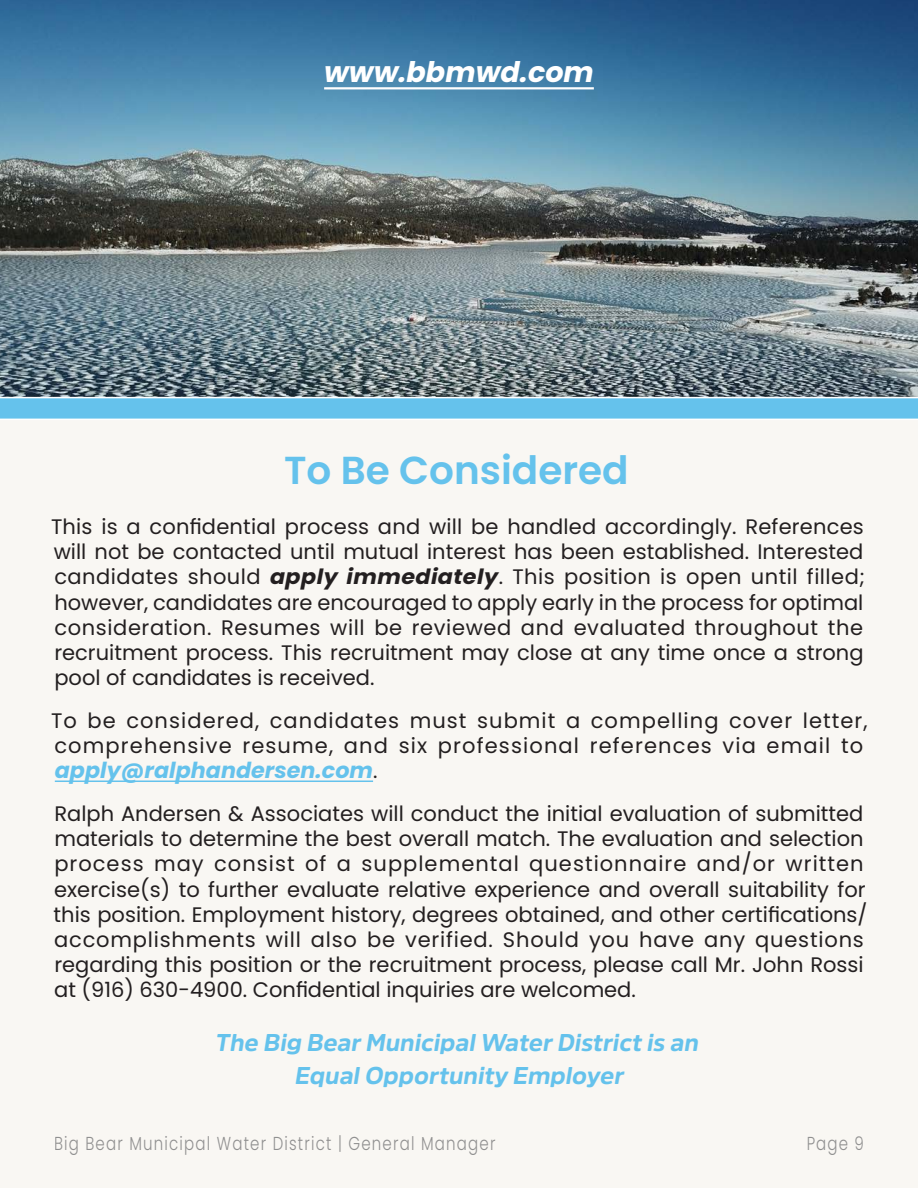
<style>
.page{position:relative;width:918px;height:1188px;background:#fff}
.page>*{position:absolute;margin:0;border:0;box-sizing:border-box;transform-origin:0 0}
.RA_Major_Heading{font:600 39px "Poppins";color:#65c2ec}
.t1{font:italic 700 28.35px "Poppins";color:#fff}
.RA_EEO{font:italic 700 24px/33px "Amsi Pro Normal";color:#65c2ec;text-align:center}
.t2{font:italic 700 22.05px "Poppins";color:#65c2ec}
.t3{font:21px/25.2px "Poppins";color:#231f20;text-align:justify}
.t4{font:21px/25.2px "Poppins";letter-spacing:.055em;color:#231f20}
.t5{font:300 18.75px "Poppins";letter-spacing:.08em;color:#57585a;scale:.8 1}
.s1{font-weight:700;font-style:italic}
.s2{font-weight:400;font-style:normal;font-size:21px;color:#231f20}
</style>
<div class="page">
<div style="left:0;top:421px;width:918px;height:767px;background:#f9f7f3"></div>
<img style="left:0;top:0;width:918px;height:396px">
<svg style="left:0;top:396px;width:918px;height:25px;background:#7cc8ea"></svg>
<hr style="left:55px;top:781px;width:318px;height:1px;background:#65c2ec">
<hr style="left:324px;top:87px;width:270px;height:2px;background:#fff">
<p class="t1" style="left:324px;top:56px;width:271px">www.bbmwd.com</p>
<p class="RA_Major_Heading" style="left:284px;top:448px;width:346px">To Be Considered</p>
<p class="t3" style="left:51px;top:514px;width:815px">This is a confidential process and will be handled accordingly. References will not be contacted until mutual interest has been established. Interested candidates should <span class="s1">apply immediately</span>. This position is open until filled; however, candidates are encouraged to apply early in the process for optimal consideration. Resumes will be reviewed and evaluated throughout the recruitment process. This recruitment may close at any time once a strong pool of candidates is received.</p>
<p class="t4" style="left:51px;top:708px;width:818px">To be considered, candidates must submit a compelling cover letter, comprehensive resume, and six professional references via email to</p>
<p class="t2" style="left:55px;top:758px;width:324px">apply@ralphandersen.com<span class="s2">.</span></p>
<p class="t3" style="left:54px;top:801px;width:815px;text-align:left">Ralph Andersen &amp; Associates will conduct the initial evaluation of submitted materials to determine the best overall match. The evaluation and selection process may consist of a supplemental questionnaire and/or written exercise(s) to further evaluate relative experience and overall suitability for this position. Employment history, degrees obtained, and other certifications/ accomplishments will also be verified. Should you have any questions regarding this position or the recruitment process, please call Mr. John Rossi at (916) 630-4900. Confidential inquiries are welcomed.</p>
<p class="RA_EEO" style="left:215px;top:1023px;width:485px">The Big Bear Municipal Water District is an<br>Equal Opportunity Employer</p>
<p class="t5" style="left:54px;top:1133px;width:553px">Big Bear Municipal Water District | General Manager</p>
<p class="t5" style="left:806px;top:1133px;width:73px">Page 9</p>
</div>
